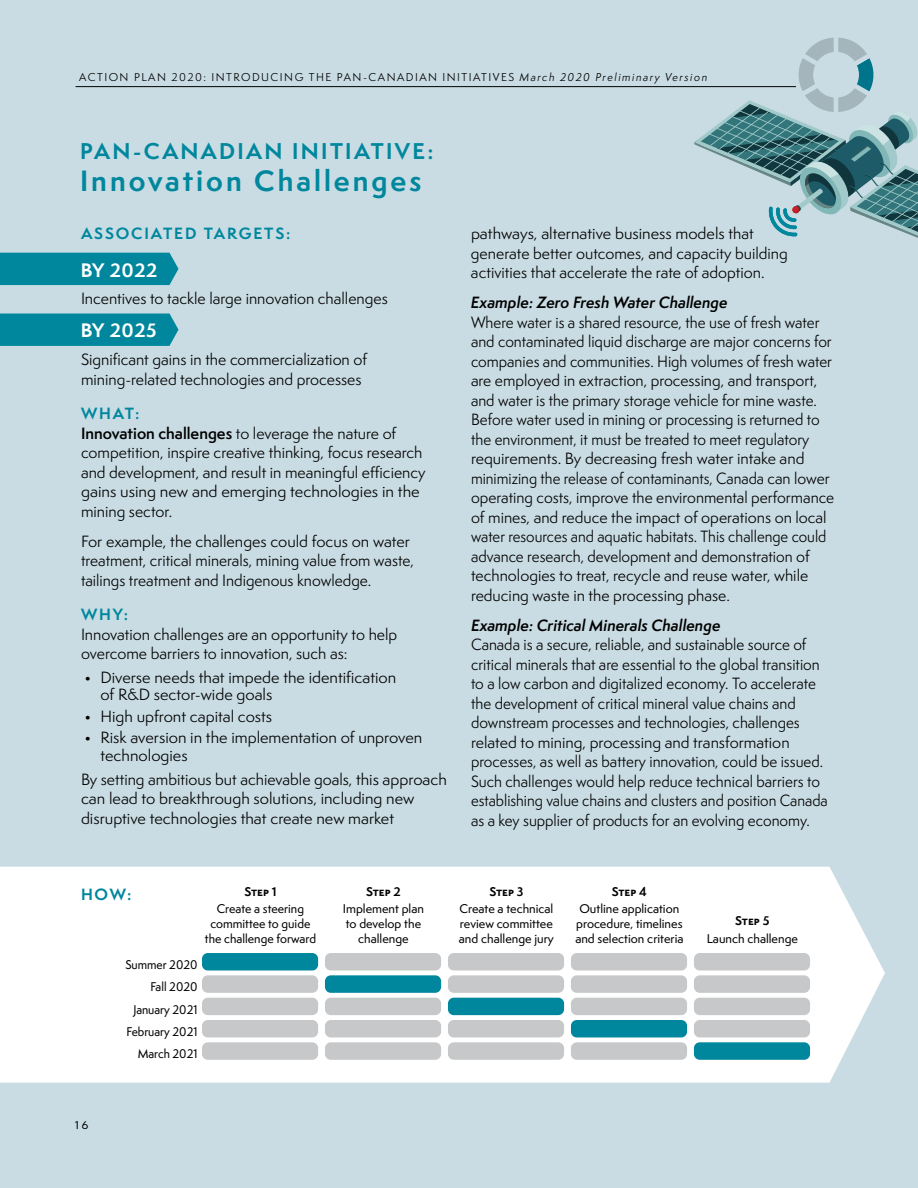
<style>
.page{position:relative;width:918px;height:1188px;background:#c9dce3}
.page>*{position:absolute;margin:0;border:0;box-sizing:border-box;transform-origin:0 0}
.t1{font:700 27px "Semplicita Pro";letter-spacing:.11em;color:#00879d}
.t2{font:700 21px "Semplicita Pro";letter-spacing:.11em;color:#00879d}
.t3{font:700 18px "Semplicita Pro";letter-spacing:.03em;color:#fff}
.t4{font:15px/19.5px "Semplicita Pro";color:#000;scale:.96 1}
.t5{font:15px/19.5px "Semplicita Pro";color:#000}
.t6{font:italic 600 15px "Semplicita Pro";color:#000}
.t7{font:700 15px "Semplicita Pro";letter-spacing:.12em;color:#00879d}
.t8{font:500 11.7px/14.5px "Semplicita Pro";color:#000;text-align:center}
.t9{font:500 11.7px "Semplicita Pro";color:#000;scale:.95 1}
.t10{font:700 11.7px "Semplicita Pro";color:#000}
.t11{font:10.5px "Semplicita Pro";letter-spacing:.14em;color:#000}
.s1{font-style:italic}
.s2{font-weight:600}
</style>
<div class="page">
<div style="left:0;top:253px;width:178px;height:32px;background:#00879d"></div>
<div style="left:0;top:314px;width:178px;height:32px;background:#00879d"></div>
<div style="left:0;top:867px;width:885px;height:216px;background:#fff"></div>
<hr style="left:76px;top:86px;width:727px;height:1px;background:#000">
<div style="left:202px;top:953px;width:116px;height:17px;background:#00879d;border-radius:6px"></div>
<div style="left:325px;top:953px;width:116px;height:17px;background:#c7c8ca;border-radius:6px"></div>
<div style="left:448px;top:953px;width:116px;height:17px;background:#c7c8ca;border-radius:6px"></div>
<div style="left:571px;top:953px;width:116px;height:17px;background:#c7c8ca;border-radius:6px"></div>
<div style="left:694px;top:953px;width:116px;height:17px;background:#c7c8ca;border-radius:6px"></div>
<div style="left:202px;top:975px;width:116px;height:18px;background:#c7c8ca;border-radius:6px"></div>
<div style="left:325px;top:975px;width:116px;height:18px;background:#00879d;border-radius:6px"></div>
<div style="left:448px;top:975px;width:116px;height:18px;background:#c7c8ca;border-radius:6px"></div>
<div style="left:571px;top:975px;width:116px;height:18px;background:#c7c8ca;border-radius:6px"></div>
<div style="left:694px;top:975px;width:116px;height:18px;background:#c7c8ca;border-radius:6px"></div>
<div style="left:202px;top:998px;width:116px;height:17px;background:#c7c8ca;border-radius:6px"></div>
<div style="left:325px;top:998px;width:116px;height:17px;background:#c7c8ca;border-radius:6px"></div>
<div style="left:448px;top:998px;width:116px;height:17px;background:#00879d;border-radius:6px"></div>
<div style="left:571px;top:998px;width:116px;height:17px;background:#c7c8ca;border-radius:6px"></div>
<div style="left:694px;top:998px;width:116px;height:17px;background:#c7c8ca;border-radius:6px"></div>
<div style="left:202px;top:1020px;width:116px;height:17px;background:#c7c8ca;border-radius:6px"></div>
<div style="left:325px;top:1020px;width:116px;height:17px;background:#c7c8ca;border-radius:6px"></div>
<div style="left:448px;top:1020px;width:116px;height:17px;background:#c7c8ca;border-radius:6px"></div>
<div style="left:571px;top:1020px;width:116px;height:17px;background:#00879d;border-radius:6px"></div>
<div style="left:694px;top:1020px;width:116px;height:17px;background:#c7c8ca;border-radius:6px"></div>
<div style="left:202px;top:1042px;width:116px;height:18px;background:#c7c8ca;border-radius:6px"></div>
<div style="left:325px;top:1042px;width:116px;height:18px;background:#c7c8ca;border-radius:6px"></div>
<div style="left:448px;top:1042px;width:116px;height:18px;background:#c7c8ca;border-radius:6px"></div>
<div style="left:571px;top:1042px;width:116px;height:18px;background:#c7c8ca;border-radius:6px"></div>
<div style="left:694px;top:1042px;width:116px;height:18px;background:#00879d;border-radius:6px"></div>
<svg style="left:694px;top:37px;width:224px;height:201px"></svg>
<p class="t11" style="left:79px;top:69px;width:630px">ACTION PLAN 2020: INTRODUCING THE PAN-CANADIAN INITIATIVES <span class="s1">March 2020 Preliminary Version</span></p>
<h3 class="t2" style="left:80px;top:135px;width:355px">PAN-CANADIAN INITIATIVE:</h3>
<h3 class="t1" style="left:80px;top:161px;width:343px">Innovation Challenges</h3>
<h4 class="t7" style="left:81px;top:222px;width:211px">ASSOCIATED TARGETS:</h4>
<h4 class="t3" style="left:81px;top:256px;width:78px">BY 2022</h4>
<p class="t5" style="left:81px;top:288px;width:308px">Incentives to tackle large innovation challenges</p>
<h4 class="t3" style="left:81px;top:317px;width:78px">BY 2025</h4>
<p class="t5" style="left:81px;top:350px;width:288px">Significant gains in the commercialization of mining-related technologies and processes</p>
<h4 class="t7" style="left:81px;top:402px;width:60px">WHAT:</h4>
<p class="t5" style="left:81px;top:423px;width:346px"><span class="s2">Innovation challenges</span> to leverage the nature of competition, inspire creative thinking, focus research and development, and result in meaningful efficiency gains using new and emerging technologies in the mining sector.</p>
<p class="t5" style="left:81px;top:531px;width:335px">For example, the challenges could focus on water treatment, critical minerals, mining value from waste, tailings treatment and Indigenous knowledge.</p>
<h4 class="t7" style="left:81px;top:603px;width:49px">WHY:</h4>
<p class="t5" style="left:81px;top:624px;width:318px">Innovation challenges are an opportunity to help overcome barriers to innovation, such as:</p>
<p class="t5" style="left:100px;top:668px;width:297px;line-height:17.2px;text-indent:-16px">• Diverse needs that impede the identification of R&amp;D sector-wide goals</p>
<p class="t5" style="left:84px;top:706px;width:190px">• High upfront capital costs</p>
<p class="t5" style="left:100px;top:729px;width:323px;line-height:17.2px;text-indent:-16px">• Risk aversion in the implementation of unproven technologies</p>
<p class="t5" style="left:81px;top:769px;width:367px">By setting ambitious but achievable goals, this approach can lead to breakthrough solutions, including new disruptive technologies that create new market</p>
<p class="t5" style="left:471px;top:224px;width:318px">pathways, alternative business models that generate better outcomes, and capacity building activities that accelerate the rate of adoption.</p>
<h5 class="t6" style="left:471px;top:292px;width:258px">Example: Zero Fresh Water Challenge</h5>
<p class="t4" style="left:471px;top:312px;width:380px">Where water is a shared resource, the use of fresh water and contaminated liquid discharge are major concerns for companies and communities. High volumes of fresh water are employed in extraction, processing, and transport, and water is the primary storage vehicle for mine waste.<br>Before water used in mining or processing is returned to the environment, it must be treated to meet regulatory requirements. By decreasing fresh water intake and minimizing the release of contaminants, Canada can lower operating costs, improve the environmental performance of mines, and reduce the impact of operations on local water resources and aquatic habitats. This challenge could advance research, development and demonstration of technologies to treat, recycle and reuse water, while reducing waste in the processing phase.</p>
<h5 class="t6" style="left:471px;top:614px;width:251px">Example: Critical Minerals Challenge</h5>
<p class="t4" style="left:471px;top:635px;width:373px">Canada is a secure, reliable, and sustainable source of critical minerals that are essential to the global transition to a low carbon and digitalized economy. To accelerate the development of critical mineral value chains and downstream processes and technologies, challenges related to mining, processing and transformation processes, as well as battery innovation, could be issued.<br>Such challenges would help reduce technical barriers to establishing value chains and clusters and position Canada as a key supplier of products for an evolving economy.</p>
<h4 class="t7" style="left:81px;top:883px;width:52px">HOW:</h4>
<p class="t10" style="left:244px;top:883px;width:34px">Step 1</p>
<p class="t8" style="left:205px;top:902px;width:113px">Create a steering committee to guide the challenge forward</p>
<p class="t9" style="left:125px;top:956px;width:77px">Summer 2020</p>
<p class="t9" style="left:150px;top:979px;width:51px">Fall 2020</p>
<p class="t9" style="left:133px;top:1001px;width:69px">January 2021</p>
<p class="t9" style="left:126px;top:1023px;width:76px">February 2021</p>
<p class="t9" style="left:138px;top:1046px;width:64px">March 2021</p>
<p class="t10" style="left:366px;top:883px;width:36px">Step 2</p>
<p class="t8" style="left:343px;top:902px;width:83px">Implement plan to develop the challenge</p>
<p class="t10" style="left:489px;top:883px;width:36px">Step 3</p>
<p class="t8" style="left:459px;top:902px;width:97px;text-align:justify">Create a technical review committee and challenge jury</p>
<p class="t10" style="left:612px;top:883px;width:37px">Step 4</p>
<p class="t8" style="left:575px;top:902px;width:110px">Outline application procedure, timelines and selection criteria</p>
<p class="t10" style="left:735px;top:912px;width:36px">Step 5</p>
<p class="t8" style="left:707px;top:931px;width:93px">Launch challenge</p>
<p class="t5" style="left:75px;top:1114px;width:15px">16</p>
</div>
